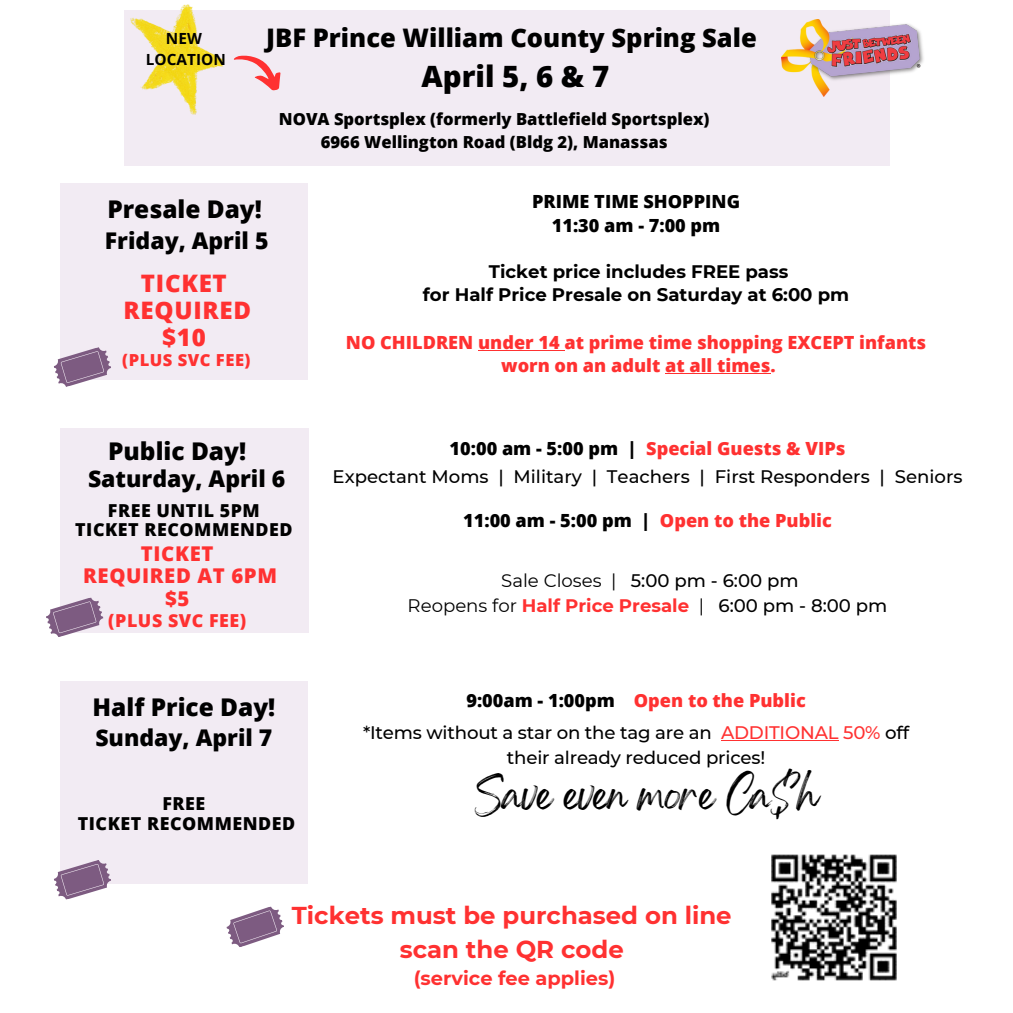
<style>
.page{position:relative;width:1013px;height:1013px;background:#fff}
.page>*{position:absolute;margin:0;border:0;box-sizing:border-box;transform-origin:0 0}
.t1{font:31.12px "Gellatio";letter-spacing:-.01em;color:#000}
.t2{font:800 29.38px "Open Sans";color:#000}
.t3{font:800 25.5px "Open Sans";color:#000}
.t4{font:700 24.38px/33.8px "Montserrat";color:#ff3131;text-align:center}
.t5{font:800 24.38px "Open Sans";color:#000}
.t6{font:800 24.12px/27.2px "Open Sans";letter-spacing:.03em;color:#ff3131;text-align:center}
.t7{font:800 23px "Open Sans";color:#000}
.t8{font:800 20.38px/22.5px "Open Sans";letter-spacing:.03em;color:#ff3131;text-align:center}
.t9{font:700 19.38px "Montserrat";color:#ff3131}
.t10{font:500 18.12px/28.1px "Montserrat";letter-spacing:-.01em;color:#000;text-align:center}
.t11{font:800 18.12px/23.5px "Open Sans";color:#ff3131;text-align:center}
.t12{font:700 18.12px/23.5px "Montserrat";color:#000;text-align:center}
.t13{font:800 18.12px/23.5px "Open Sans";color:#000;text-align:center}
.t14{font:700 18.12px "Montserrat";color:#ff3131}
.t15{font:800 17.88px/19.8px "Open Sans";letter-spacing:.03em;color:#000;text-align:center}
.t16{font:800 17.88px "Open Sans";letter-spacing:.03em;color:#ff3131}
.t17{font:800 16.62px/23px "Open Sans";color:#000;text-align:center}
.t18{font:800 16.62px "Open Sans";letter-spacing:.03em;color:#ff3131}
.t19{font:700 15.38px "Open Sans";color:#000}
.s1{font-family:"Open Sans";font-weight:800}
.s2{font-family:"Open Sans";font-weight:800;color:#ff3131}
.s3{color:#ff3131}
.s4{font-weight:400}
.s5{font-weight:400;color:#000}
.s6{color:#000}
</style>
<div class="page">
<div style="left:61px;top:183px;width:247px;height:197px;background:#f2ebf3"></div>
<div style="left:125px;top:10px;width:765px;height:156px;background:#f2ebf3"></div>
<img style="left:782px;top:19px;width:142px;height:77px">
<img style="left:130px;top:5px;width:94px;height:109px">
<svg style="left:233px;top:55px;width:48px;height:36px"></svg>
<svg style="left:226px;top:906px;width:58px;height:41px"></svg>
<img style="left:771px;top:854px;width:126px;height:127px">
<hr style="left:478px;top:350px;width:86px;height:1px;background:#ff3131">
<hr style="left:665px;top:373px;width:105px;height:1px;background:#ff3131">
<div style="left:61px;top:428px;width:247px;height:205px;background:#f2ebf3"></div>
<div style="left:60px;top:681px;width:248px;height:203px;background:#f2ebf3"></div>
<hr style="left:721px;top:740px;width:117px;height:1px;background:#ff3131">
<svg style="left:54px;top:860px;width:57px;height:40px"></svg>
<svg style="left:46px;top:596px;width:58px;height:41px"></svg>
<svg style="left:54px;top:346px;width:57px;height:41px"></svg>
<p class="t19" style="left:166px;top:27px;width:37px">NEW</p>
<p class="t19" style="left:146px;top:48px;width:81px">LOCATION</p>
<p class="t3" style="left:266px;top:19px;width:492px">JBF Prince William County Spring Sale</p>
<p class="t2" style="left:421px;top:56px;width:189px">April 5, 6 &amp; 7</p>
<h5 class="t17" style="left:279px;top:107px;width:432px">NOVA Sportsplex (formerly Battlefield Sportsplex)<br>6966 Wellington Road (Bldg 2), Manassas</h5>
<h5 class="t5" style="left:107px;top:192px;width:156px">Presale Day!</h5>
<p class="t7" style="left:105px;top:224px;width:165px">Friday, April 5</p>
<h5 class="t6" style="left:124px;top:269px;width:129px">TICKET<br>REQUIRED $10</h5>
<h5 class="t18" style="left:122px;top:348px;width:130px">(PLUS SVC FEE)</h5>
<h2 class="t5" style="left:108px;top:434px;width:139px">Public Day!</h2>
<h4 class="t15" style="left:75px;top:500px;width:219px">FREE UNTIL 5PM<br>TICKET RECOMMENDED</h4>
<h5 class="t8" style="left:83px;top:541px;width:195px">TICKET<br>REQUIRED AT 6PM $5</h5>
<h5 class="t16" style="left:108px;top:607px;width:139px">(PLUS SVC FEE)</h5>
<h2 class="t7" style="left:88px;top:462px;width:199px">Saturday, April 6</h2>
<p class="t5" style="left:93px;top:690px;width:184px">Half Price Day!</p>
<h2 class="t7" style="left:95px;top:721px;width:178px">Sunday, April 7</h2>
<h2 class="t15" style="left:78px;top:793px;width:219px">FREE<br>TICKET RECOMMENDED</h2>
<h2 class="t13" style="left:532px;top:189px;width:209px">PRIME TIME SHOPPING<br>11:30 am - 7:00 pm</h2>
<h2 class="t12" style="left:423px;top:259px;width:428px">Ticket price includes FREE pass<br>for Half Price Presale on Saturday at 6:00 pm</h2>
<h4 class="t11" style="left:346px;top:330px;width:581px">NO CHILDREN under 14 at prime time shopping EXCEPT infants worn on an adult at all times.</h4>
<h5 class="t10" style="left:332px;top:434px;width:631px"><span class="s1">10:00 am - 5:00 pm |</span> <span class="s2">Special Guests &amp; VIPs<br></span>Expectant Moms | Military | Teachers | First Responders | Seniors</h5>
<h6 class="t13" style="left:463px;top:508px;width:370px">11:00 am - 5:00 pm | <span class="s3">Open to the Public</span></h6>
<h6 class="t10" style="left:501px;top:566px;width:299px"><span class="s4">Sale Closes |</span> 5:00 pm - 6:00 pm</h6>
<h5 class="t14" style="left:407px;top:594px;width:298px"><span class="s5">Reopens for</span> Half Price Presale <span class="s5">|</span></h5>
<h3 class="t10" style="left:718px;top:591px;width:170px">6:00 pm - 8:00 pm</h3>
<h4 class="t11" style="left:466px;top:688px;width:341px"><span class="s6">9:00am - 1:00pm</span> Open to the Public</h4>
<h5 class="t10" style="left:363px;top:720px;width:547px;line-height:24.9px">*Items without a star on the tag are an <span class="s3">ADDITIONAL 50%</span> off their already reduced prices!</h5>
<h1 class="t1" style="left:474px;top:787px;width:345px">Save even more Ca$h</h1>
<p class="t4" style="left:292px;top:898px;width:441px">Tickets must be purchased on line scan the QR code</p>
<p class="t9" style="left:414px;top:966px;width:203px">(service fee applies)</p>
</div>
